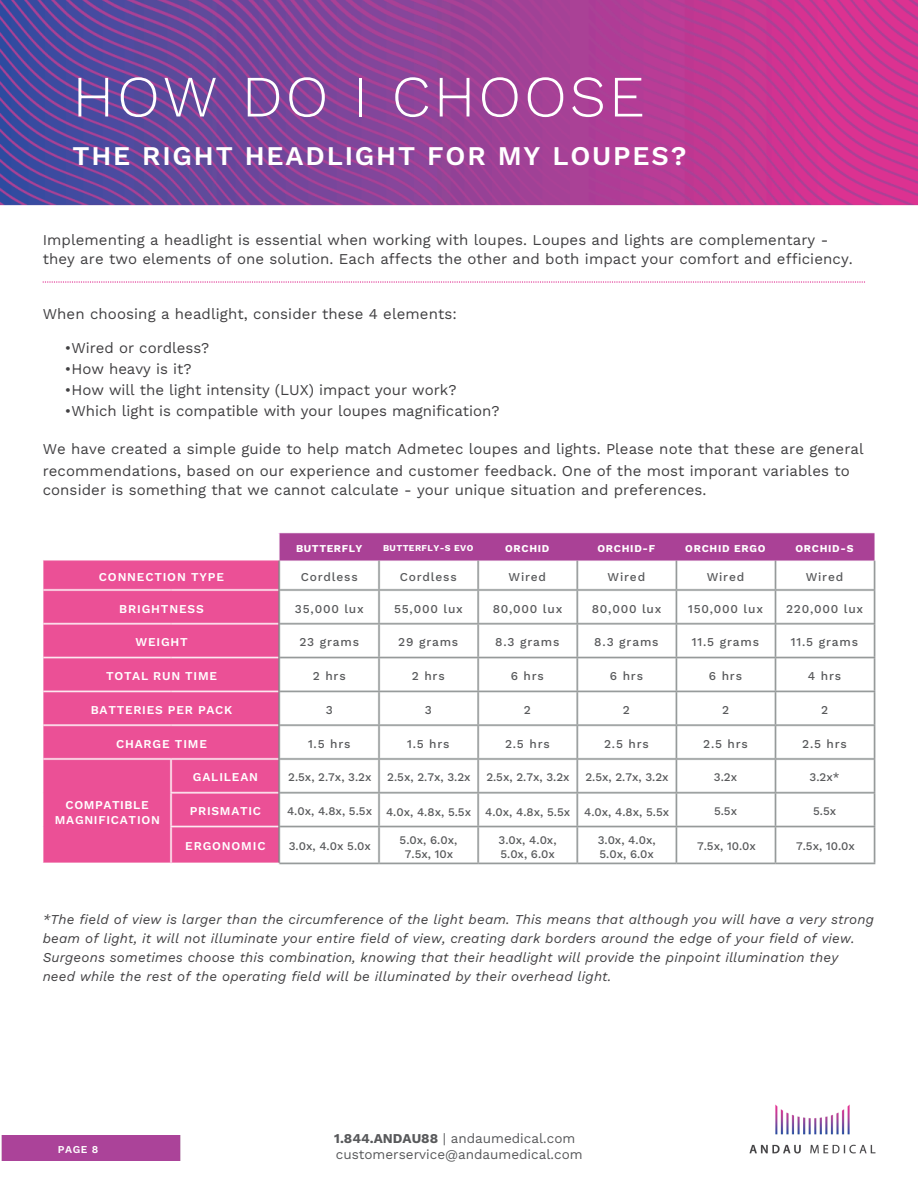
<style>
.page{position:relative;width:918px;height:1188px;background:#fff}
.page>*{position:absolute;margin:0;border:0;box-sizing:border-box;transform-origin:0 0}
.t1{font:300 58.5px "Work Sans";letter-spacing:.05em;color:#fff}
.t2{font:600 27px "Work Sans";letter-spacing:.07em;color:#fff}
.t3{font:15px/19.2px "Work Sans";letter-spacing:.005em;color:#414042}
.t4{font:italic 13.5px/19.2px "Work Sans";letter-spacing:.015em;color:#414042}
.t5{font:13.5px "Work Sans";color:#58595b}
.t6{font:500 12px "Work Sans";letter-spacing:.065em;color:#58595b}
.t7{font:600 12px "Work Sans";letter-spacing:.06em;color:#fff}
.t8{font:500 11.55px "Work Sans";color:#58595b}
.t9{font:700 10.5px "Work Sans";letter-spacing:.07em;color:#fff}
.t10{font:600 10.5px "Work Sans";color:#fff}
.t11{font:700 9px "Work Sans";letter-spacing:.045em;color:#fff}
.s1{font-weight:700}
</style>
<div class="page">
<div style="left:1px;top:1135px;width:180px;height:26px;background:#ab4399"></div>
<img style="left:0;top:0;width:918px;height:206px">
<img style="left:749px;top:1104px;width:127px;height:50px">
<img style="left:43px;top:532px;width:833px;height:333px">
<svg style="left:43px;top:281px;width:822px;height:2px"></svg>
<h6 class="t1" style="left:72px;top:62px;width:574px">HOW DO I CHOOSE</h6>
<h6 class="t2" style="left:72px;top:140px;width:616px">THE RIGHT HEADLIGHT FOR MY LOUPES?</h6>
<h6 class="t3" style="left:43px;top:230px;width:812px">Implementing a headlight is essential when working with loupes. Loupes and lights are complementary - they are two elements of one solution. Each affects the other and both impact your comfort and efficiency.</h6>
<h6 class="t3" style="left:43px;top:305px;width:416px">When choosing a headlight, consider these 4 elements:</h6>
<h6 class="t3" style="left:65px;top:338px;width:146px">•Wired or cordless?</h6>
<h6 class="t3" style="left:65px;top:360px;width:128px">•How heavy is it?</h6>
<h6 class="t3" style="left:65px;top:380px;width:393px">•How will the light intensity (LUX) impact your work?</h6>
<h6 class="t3" style="left:65px;top:401px;width:436px">•Which light is compatible with your loupes magnification?</h6>
<h4 class="t3" style="left:43px;top:439px;width:823px;line-height:21.3px">We have created a simple guide to help match Admetec loupes and lights. Please note that these are general recommendations, based on our experience and customer feedback. One of the most imporant variables to</h4>
<h5 class="t3" style="left:43px;top:480px;width:665px">consider is something that we cannot calculate - your unique situation and preferences.</h5>
<h5 class="t7" style="left:99px;top:569px;width:127px">CONNECTION TYPE</h5>
<h5 class="t7" style="left:119px;top:601px;width:86px">BRIGHTNESS</h5>
<h5 class="t7" style="left:135px;top:635px;width:54px">WEIGHT</h5>
<h4 class="t7" style="left:106px;top:669px;width:112px">TOTAL RUN TIME</h4>
<h5 class="t7" style="left:91px;top:703px;width:143px">BATTERIES PER PACK</h5>
<h5 class="t7" style="left:116px;top:736px;width:92px">CHARGE TIME</h5>
<h5 class="t7" style="left:193px;top:770px;width:67px">GALILEAN</h5>
<h5 class="t7" style="left:190px;top:804px;width:73px">PRISMATIC</h5>
<h5 class="t7" style="left:185px;top:839px;width:82px">ERGONOMIC</h5>
<h5 class="t7" style="left:66px;top:798px;width:85px">COMPATIBLE</h5>
<h5 class="t7" style="left:55px;top:813px;width:107px">MAGNIFICATION</h5>
<h2 class="t9" style="left:296px;top:542px;width:68px">BUTTERFLY</h2>
<h2 class="t11" style="left:383px;top:543px;width:92px">BUTTERFLY-S EVO</h2>
<h2 class="t9" style="left:505px;top:542px;width:46px">ORCHID</h2>
<p class="t9" style="left:598px;top:542px;width:59px">ORCHID-F</p>
<h6 class="t9" style="left:685px;top:542px;width:82px">ORCHID ERGO</h6>
<p class="t9" style="left:796px;top:542px;width:59px">ORCHID-S</p>
<h5 class="t6" style="left:301px;top:569px;width:58px">Cordless</h5>
<h4 class="t6" style="left:295px;top:601px;width:70px">35,000 lux</h4>
<h5 class="t6" style="left:299px;top:635px;width:61px">23 grams</h5>
<h5 class="t6" style="left:313px;top:669px;width:34px">2 hrs</h5>
<h5 class="t6" style="left:326px;top:703px;width:9px">3</h5>
<h5 class="t6" style="left:308px;top:736px;width:44px">1.5 hrs</h5>
<h5 class="t6" style="left:400px;top:569px;width:58px">Cordless</h5>
<h5 class="t6" style="left:394px;top:601px;width:70px">55,000 lux</h5>
<h4 class="t6" style="left:398px;top:635px;width:62px">29 grams</h4>
<h5 class="t6" style="left:412px;top:669px;width:34px">2 hrs</h5>
<h5 class="t6" style="left:425px;top:703px;width:9px">3</h5>
<h5 class="t6" style="left:407px;top:736px;width:44px">1.5 hrs</h5>
<h5 class="t6" style="left:509px;top:569px;width:39px">Wired</h5>
<h5 class="t6" style="left:493px;top:601px;width:71px">80,000 lux</h5>
<h5 class="t6" style="left:495px;top:635px;width:66px">8.3 grams</h5>
<h4 class="t6" style="left:511px;top:669px;width:35px">6 hrs</h4>
<p class="t6" style="left:524px;top:703px;width:9px">2</p>
<p class="t6" style="left:505px;top:736px;width:46px">2.5 hrs</p>
<p class="t6" style="left:608px;top:569px;width:39px">Wired</p>
<p class="t6" style="left:592px;top:601px;width:71px">80,000 lux</p>
<p class="t6" style="left:594px;top:635px;width:66px">8.3 grams</p>
<p class="t6" style="left:610px;top:669px;width:35px">6 hrs</p>
<h4 class="t6" style="left:623px;top:703px;width:9px">2</h4>
<h5 class="t6" style="left:604px;top:736px;width:46px">2.5 hrs</h5>
<h5 class="t6" style="left:707px;top:569px;width:39px">Wired</h5>
<h5 class="t6" style="left:688px;top:601px;width:76px">150,000 lux</h5>
<h5 class="t6" style="left:692px;top:635px;width:69px">11.5 grams</h5>
<h5 class="t6" style="left:709px;top:669px;width:35px">6 hrs</h5>
<h5 class="t6" style="left:722px;top:703px;width:9px">2</h5>
<h4 class="t6" style="left:703px;top:736px;width:46px">2.5 hrs</h4>
<h5 class="t6" style="left:806px;top:569px;width:39px">Wired</h5>
<h5 class="t6" style="left:786px;top:601px;width:79px">220,000 lux</h5>
<h5 class="t6" style="left:791px;top:635px;width:69px">11.5 grams</h5>
<h5 class="t6" style="left:808px;top:669px;width:35px">4 hrs</h5>
<h5 class="t6" style="left:821px;top:703px;width:9px">2</h5>
<h5 class="t6" style="left:802px;top:736px;width:46px">2.5 hrs</h5>
<h4 class="t8" style="left:288px;top:771px;width:85px">2.5x, 2.7x, 3.2x</h4>
<h4 class="t8" style="left:287px;top:804px;width:87px">4.0x, 4.8x, 5.5x</h4>
<h4 class="t8" style="left:289px;top:840px;width:84px">3.0x, 4.0x 5.0x</h4>
<h4 class="t8" style="left:387px;top:771px;width:85px">2.5x, 2.7x, 3.2x</h4>
<h5 class="t8" style="left:386px;top:805px;width:87px">4.0x, 4.8x, 5.5x</h5>
<h5 class="t8" style="left:400px;top:833px;width:59px">5.0x, 6.0x,</h5>
<h5 class="t8" style="left:405px;top:847px;width:50px">7.5x, 10x</h5>
<h5 class="t8" style="left:486px;top:771px;width:85px">2.5x, 2.7x, 3.2x</h5>
<h5 class="t8" style="left:485px;top:805px;width:87px">4.0x, 4.8x, 5.5x</h5>
<h5 class="t8" style="left:499px;top:833px;width:59px">3.0x, 4.0x,</h5>
<h5 class="t8" style="left:500px;top:847px;width:56px">5.0x, 6.0x</h5>
<h5 class="t8" style="left:585px;top:771px;width:85px">2.5x, 2.7x, 3.2x</h5>
<h5 class="t8" style="left:584px;top:805px;width:87px">4.0x, 4.8x, 5.5x</h5>
<h5 class="t8" style="left:598px;top:833px;width:59px">3.0x, 4.0x,</h5>
<h5 class="t8" style="left:599px;top:847px;width:56px">5.0x, 6.0x</h5>
<h5 class="t8" style="left:714px;top:771px;width:25px">3.2x</h5>
<h5 class="t8" style="left:714px;top:804px;width:25px">5.5x</h5>
<h5 class="t8" style="left:697px;top:840px;width:60px">7.5x, 10.0x</h5>
<h3 class="t8" style="left:810px;top:771px;width:31px">3.2x*</h3>
<h5 class="t8" style="left:813px;top:804px;width:25px">5.5x</h5>
<p class="t8" style="left:796px;top:840px;width:60px">7.5x, 10.0x</p>
<h2 class="t4" style="left:43px;top:909px;width:833px">*The field of view is larger than the circumference of the light beam. This means that although you will have a very strong beam of light, it will not illuminate your entire field of view, creating dark borders around the edge of your field of view.<br>Surgeons sometimes choose this combination, knowing that their headlight will provide the pinpoint illumination they need while the rest of the operating field will be illuminated by their overhead light.</h2>
<p class="t10" style="left:58px;top:1143px;width:42px">PAGE 8</p>
<p class="t5" style="left:334px;top:1131px;width:243px"><span class="s1">1.844.ANDAU88</span> | andaumedical.com</p>
<h1 class="t5" style="left:336px;top:1147px;width:248px">customerservice@andaumedical.com</h1>
</div>
